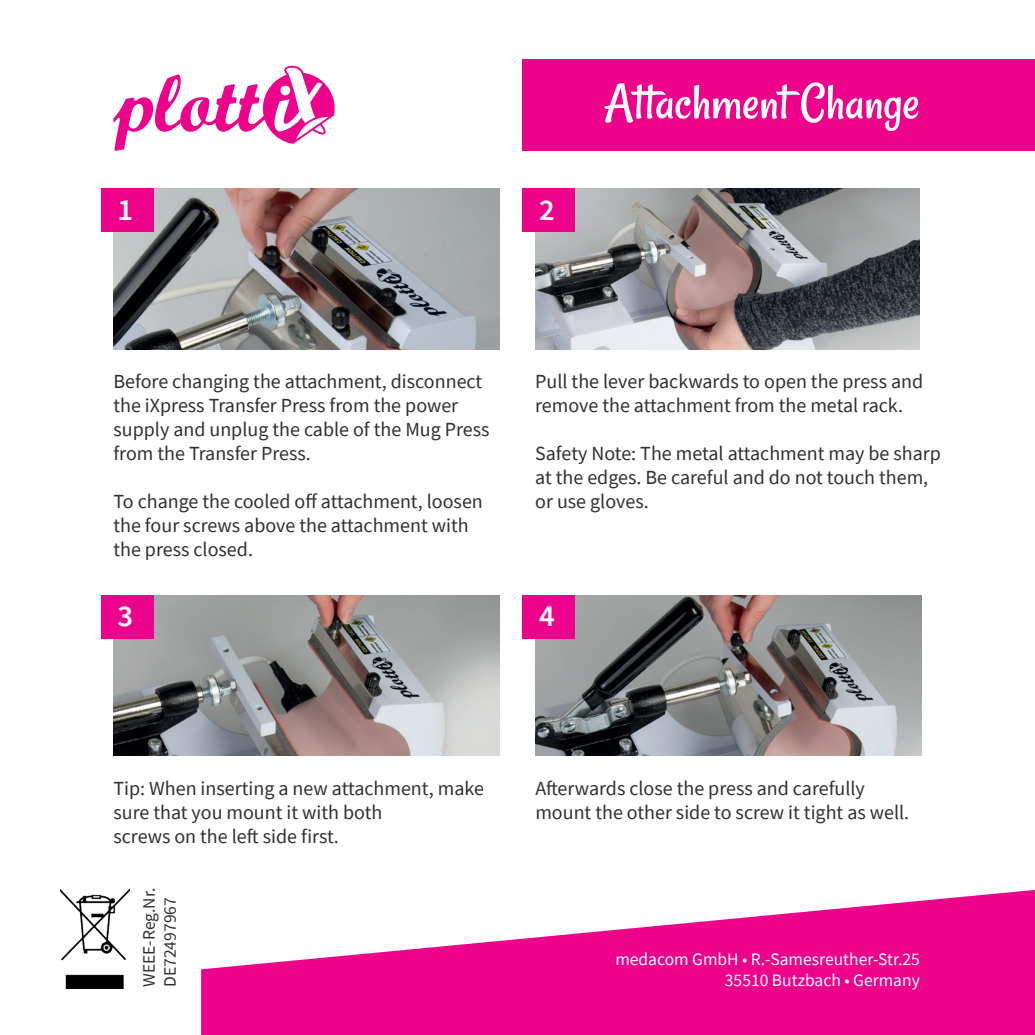
<style>
.page{position:relative;width:1035px;height:1035px;background:#fff}
.page>*{position:absolute;margin:0;border:0;box-sizing:border-box;transform-origin:0 0}
.t1{font:53.25px "Rancho";color:#fff}
.t2{font:600 30.5px "Source Sans Pro";color:#fff}
.t3{font:20px/24px "Source Sans Pro";color:#312f30}
.t4{font:17.5px/21px "Source Sans Pro";color:#fff;text-align:right}
.t5{font:17.5px/21px "Source Sans Pro";color:#312f30}
</style>
<div class="page">
<svg style="left:201px;top:890px;width:834px;height:145px;fill:#ed028c"></svg>
<img style="left:113px;top:595px;width:387px;height:161px">
<img style="left:535px;top:595px;width:386px;height:161px">
<img style="left:113px;top:188px;width:387px;height:161px">
<div style="left:101px;top:188px;width:52px;height:44px;background:#ed028c"></div>
<img style="left:535px;top:188px;width:385px;height:161px">
<svg style="left:113px;top:66px;width:222px;height:85px"></svg>
<div style="left:523px;top:59px;width:512px;height:91px;background:#ed028c"></div>
<div style="left:523px;top:188px;width:52px;height:44px;background:#ed028c"></div>
<div style="left:101px;top:595px;width:52px;height:43px;background:#ed028c"></div>
<div style="left:523px;top:595px;width:52px;height:43px;background:#ed028c"></div>
<img style="left:61px;top:889px;width:68px;height:99px">
<h2 class="t2" style="left:117px;top:189px;width:17px">1</h2>
<h2 class="t2" style="left:539px;top:189px;width:17px">2</h2>
<h1 class="t1" style="left:604px;top:70px;width:317px">Attachment Change</h1>
<p class="t3" style="left:113px;top:369px;width:378px">Before changing the attachment, disconnect the iXpress Transfer Press from the power supply and unplug the cable of the Mug Press from the Transfer Press.</p>
<p class="t3" style="left:113px;top:489px;width:371px">To change the cooled off attachment, loosen the four screws above the attachment with the press closed.</p>
<p class="t3" style="left:535px;top:369px;width:389px">Pull the lever backwards to open the press and remove the attachment from the metal rack.</p>
<p class="t3" style="left:535px;top:441px;width:407px">Safety Note: The metal attachment may be sharp at the edges. Be careful and do not touch them, or use gloves.</p>
<h2 class="t2" style="left:117px;top:596px;width:17px">3</h2>
<h2 class="t2" style="left:539px;top:596px;width:17px">4</h2>
<p class="t3" style="left:113px;top:776px;width:372px">Tip: When inserting a new attachment, make sure that you mount it with both<br>screws on the left side first.</p>
<p class="t3" style="left:535px;top:776px;width:375px">Afterwards close the press and carefully mount the other side to screw it tight as well.</p>
<p class="t5" style="left:138px;top:987px;width:101px;rotate:-90deg">WEEE-Reg.Nr.<br>DE72497967</p>
<p class="t4" style="left:615px;top:948px;width:306px">medacom GmbH • R.-Samesreuther-Str.25<br>35510 Butzbach • Germany</p>
</div>
